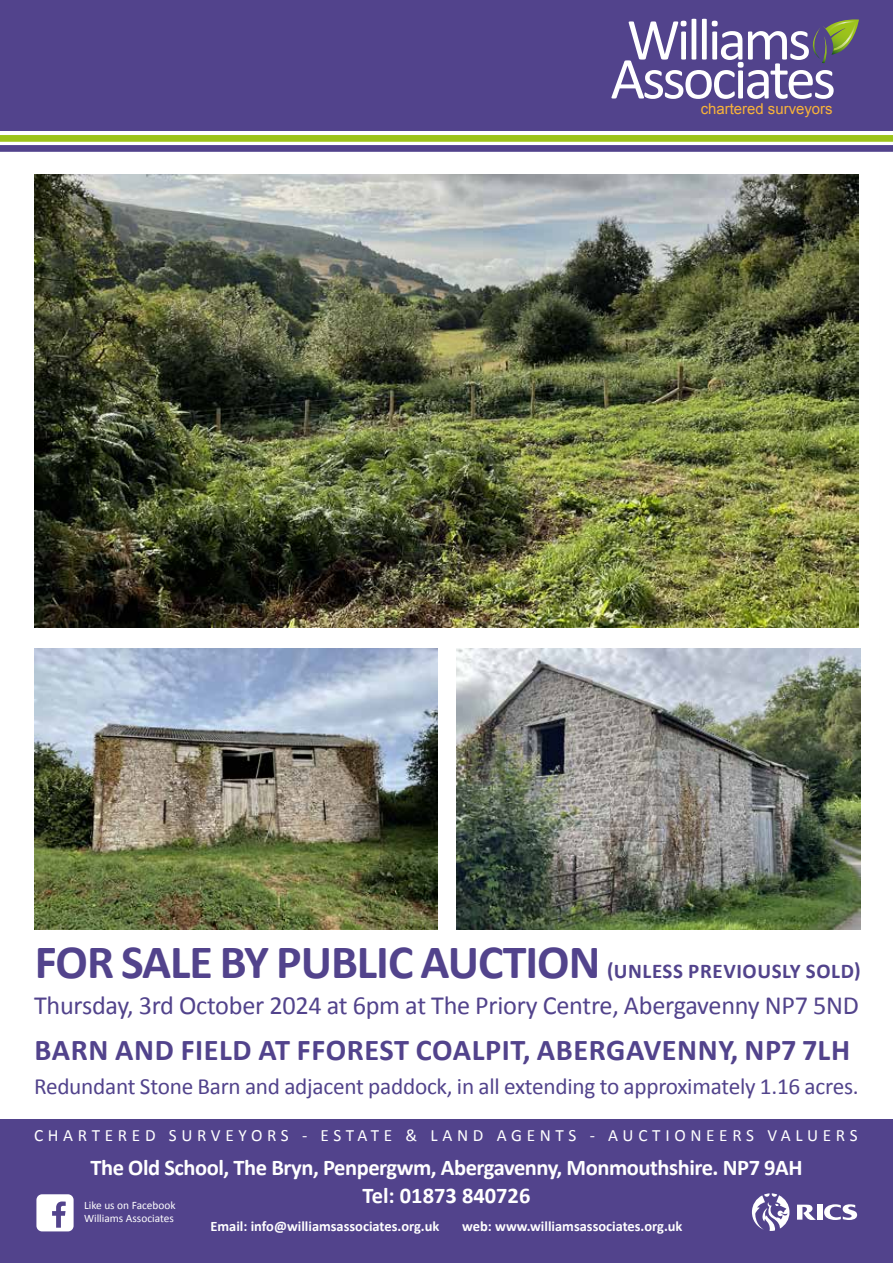
<style>
.page{position:relative;width:893px;height:1263px;background:#fff}
.page>*{position:absolute;margin:0;border:0;box-sizing:border-box;transform-origin:0 0}
.t1{font:700 48px "Calibri";letter-spacing:-.02em;color:#52438c}
.t2{font:700 30.3px "Calibri";letter-spacing:.02em;color:#52438c}
.t3{font:26.25px "Calibri";letter-spacing:-.01em;color:#52438c}
.t4{font:23.25px "Calibri";letter-spacing:-.01em;color:#52438c}
.t5{font:700 22.5px/28.7px "Calibri";letter-spacing:-.02em;color:#fff;text-align:center}
.t6{font:700 21px "Calibri";letter-spacing:.03em;color:#52438c}
.t7{font:17.25px "Calibri";letter-spacing:.27em;color:#fff}
.t8{font:15px "Arial";color:#f9b339}
.t9{font:700 14.4px "Calibri";color:#fff}
.t10{font:11.4px/13.6px "Calibri";color:#fff}
</style>
<div class="page">
<div style="left:0;top:0;width:893px;height:131px;background:#52438c"></div>
<svg style="left:611px;top:19px;width:248px;height:80px"></svg>
<div style="left:0;top:145px;width:893px;height:7px;background:#52438c"></div>
<div style="left:0;top:135px;width:893px;height:7px;background:#9dc41a"></div>
<img style="left:34px;top:174px;width:825px;height:453px">
<img style="left:34px;top:649px;width:404px;height:281px">
<img style="left:456px;top:649px;width:404px;height:281px">
<div style="left:0;top:1119px;width:893px;height:144px;background:#52438c"></div>
<svg style="left:824px;top:1204px;width:33px;height:16px"></svg>
<div style="left:817px;top:1204px;width:5px;height:16px;background:#fff"></div>
<svg style="left:797px;top:1204px;width:19px;height:16px"></svg>
<svg style="left:752px;top:1193px;width:37px;height:38px"></svg>
<svg style="left:36px;top:1194px;width:38px;height:37px"></svg>
<p class="t8" style="left:701px;top:99px;width:134px">chartered surveyors</p>
<h1 class="t1" style="left:35px;top:932px;width:567px">FOR SALE BY PUBLIC AUCTION</h1>
<p class="t6" style="left:607px;top:958px;width:255px">(UNLESS PREVIOUSLY SOLD)</p>
<p class="t3" style="left:34px;top:989px;width:826px">Thursday, 3rd October 2024 at 6pm at The Priory Centre, Abergavenny NP7 5ND</p>
<h2 class="t2" style="left:35px;top:1031px;width:817px">BARN AND FIELD AT FFOREST COALPIT, ABERGAVENNY, NP7 7LH</h2>
<p class="t4" style="left:34px;top:1072px;width:826px">Redundant Stone Barn and adjacent paddock, in all extending to approximately 1.16 acres.</p>
<p class="t7" style="left:34px;top:1124px;width:825px">CHARTERED SURVEYORS - ESTATE &amp; LAND AGENTS - AUCTIONEERS VALUERS</p>
<p class="t5" style="left:90px;top:1152px;width:714px">The Old School, The Bryn, Penpergwm, Abergavenny, Monmouthshire. NP7 9AH<br>Tel: 01873 840726</p>
<p class="t9" style="left:210px;top:1217px;width:230px">Email: info@williamsassociates.org.uk</p>
<p class="t9" style="left:462px;top:1217px;width:222px">web: www.williamsassociates.org.uk</p>
<p class="t10" style="left:84px;top:1197px;width:93px">Like us on Facebook<br>Williams Associates</p>
</div>
